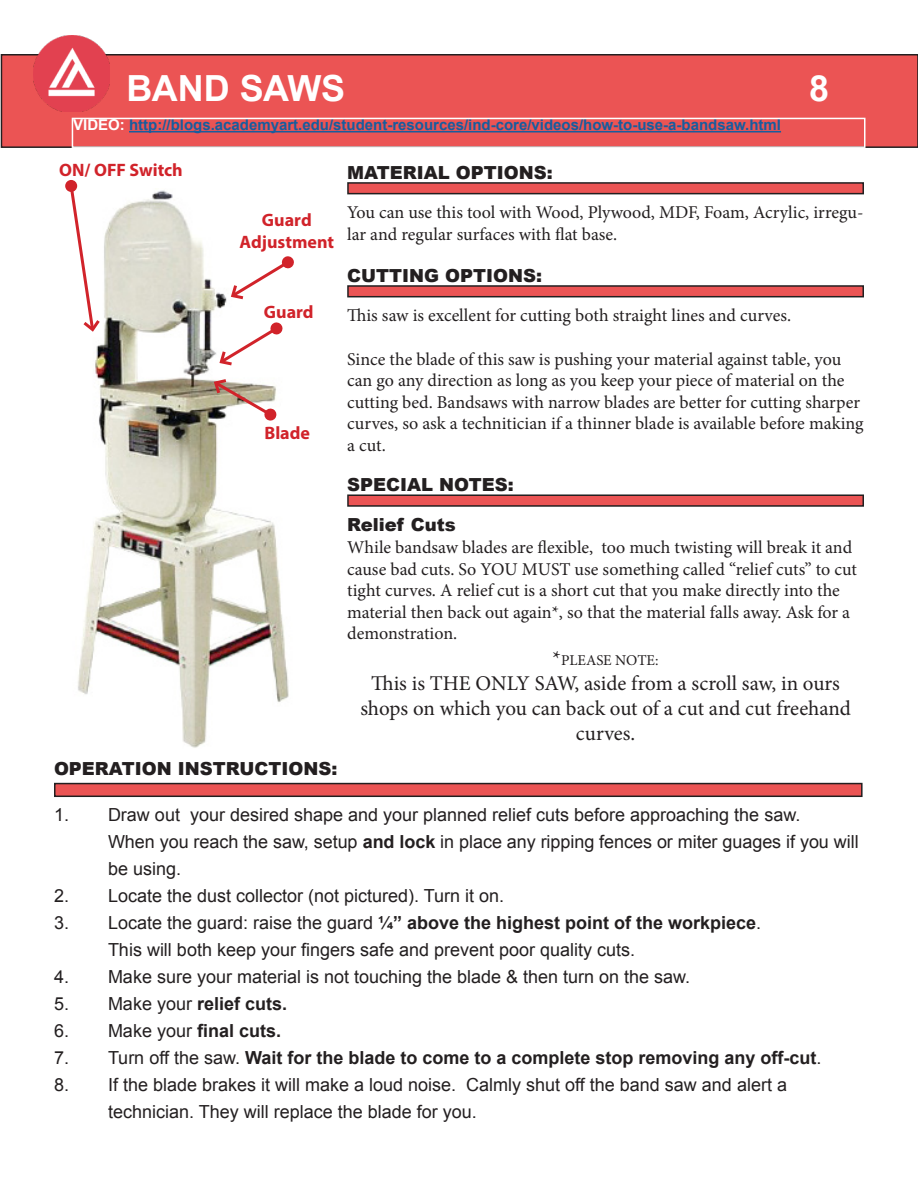
<style>
.page{position:relative;width:918px;height:1188px;background:#fff}
.page>*{position:absolute;margin:0;border:0;box-sizing:border-box;transform-origin:0 0}
.t1{font:700 36px "Arial";letter-spacing:-.015em;color:#fff}
.t2{font:21px/25.2px "Minion Pro";letter-spacing:-.005em;color:#231f20;text-align:center}
.t3{font:18px/21.6px "Minion Pro";color:#231f20}
.t4{font:18px/27px "Arial";color:#231f20}
.t5{font:700 18px "Arial";color:#231f20}
.t6{font:900 18px "Arial";color:#231f20}
.t7{font:700 18px "Myriad Pro";color:#d1232a}
.t8{font:700 15px "Arial";color:#175d9e}
.t9{font:15px "Minion Pro";letter-spacing:-.005em;color:#231f20}
.s1{color:#fff}
.s2{font-size:21px}
.s3{font-weight:700}
.s4{font-weight:400}
</style>
<div class="page">
<div style="left:1px;top:55px;width:917px;height:92px;background:#eb5454"></div>
<div style="left:1px;top:54px;width:917px;height:94px;border:2px solid #231f20"></div>
<img style="left:78px;top:190px;width:211px;height:558px">
<svg style="left:65px;top:180px;width:12px;height:12px"></svg>
<svg style="left:68px;top:183px;width:35px;height:151px"></svg>
<svg style="left:217px;top:322px;width:66px;height:45px"></svg>
<svg style="left:229px;top:256px;width:65px;height:45px"></svg>
<hr style="left:129px;top:131px;width:652px;height:1px;background:#175d9e">
<div style="left:72px;top:118px;width:794px;height:30px;border:2px solid #fff"></div>
<img style="left:34px;top:36px;width:76px;height:76px">
<div style="left:348px;top:183px;width:515px;height:11px;background:#eb5454"></div>
<div style="left:347px;top:182px;width:517px;height:12px;border:2px solid #231f20"></div>
<div style="left:348px;top:286px;width:515px;height:11px;background:#eb5454"></div>
<div style="left:347px;top:285px;width:517px;height:12px;border:2px solid #231f20"></div>
<div style="left:348px;top:495px;width:515px;height:11px;background:#eb5454"></div>
<div style="left:347px;top:494px;width:517px;height:13px;border:2px solid #231f20"></div>
<div style="left:55px;top:784px;width:807px;height:12px;background:#eb5454"></div>
<div style="left:54px;top:783px;width:809px;height:14px;border:2px solid #231f20"></div>
<svg style="left:212px;top:377px;width:65px;height:44px"></svg>
<p class="t1" style="left:126px;top:65px;width:220px">BAND SAWS</p>
<p class="t8" style="left:73px;top:115px;width:709px"><span class="s1">VIDEO:</span> http://blogs.academyart.edu/student-resources/ind-core/videos/how-to-use-a-bandsaw.html</p>
<p class="t6" style="left:347px;top:159px;width:207px">MATERIAL OPTIONS:</p>
<p class="t3" style="left:347px;top:202px;width:518px">You can use this tool with Wood, Plywood, MDF, Foam, Acrylic, irregu&shy;lar and regular surfaces with flat base.</p>
<p class="t6" style="left:347px;top:262px;width:196px">CUTTING OPTIONS:</p>
<p class="t3" style="left:347px;top:305px;width:445px">This saw is excellent for cutting both straight lines and curves.</p>
<p class="t3" style="left:347px;top:348px;width:518px">Since the blade of this saw is pushing your material against table, you can go any direction as long as you keep your piece of material on the cutting bed. Bandsaws with narrow blades are better for cutting sharper curves, so ask a technitician if a thinner blade is available before making a cut.</p>
<p class="t6" style="left:347px;top:472px;width:168px">SPECIAL NOTES:</p>
<p class="t1" style="left:809px;top:65px;width:22px">8</p>
<p class="t7" style="left:59px;top:158px;width:125px">ON/ OFF Switch</p>
<p class="t7" style="left:262px;top:208px;width:51px">Guard</p>
<p class="t7" style="left:240px;top:230px;width:96px">Adjustment</p>
<p class="t7" style="left:264px;top:300px;width:51px">Guard</p>
<p class="t7" style="left:265px;top:421px;width:47px">Blade</p>
<p class="t6" style="left:54px;top:756px;width:285px">OPERATION INSTRUCTIONS:</p>
<p class="t6" style="left:347px;top:512px;width:110px">Relief Cuts</p>
<p class="t3" style="left:347px;top:537px;width:511px">While bandsaw blades are flexible, too much twisting will break it and cause bad cuts. So YOU MUST use something called “relief cuts” to cut tight curves. A relief cut is a short cut that you make directly into the material then back out again*, so that the material falls away. Ask for a demonstration.</p>
<p class="t9" style="left:553px;top:650px;width:107px"><span class="s2">*</span>PLEASE NOTE:</p>
<p class="t2" style="left:360px;top:671px;width:492px">This is THE ONLY SAW, aside from a scroll saw, in ours shops on which you can back out of a cut and cut freehand curves.</p>
<p class="t4" style="left:108px;top:801px;width:752px;text-indent:-54px">1. Draw out your desired shape and your planned relief cuts before approaching the saw.<br>When you reach the saw, setup <span class="s3">and lock</span> in place any ripping fences or miter guages if you will be using.</p>
<p class="t4" style="left:54px;top:882px;width:452px">2. Locate the dust collector (not pictured). Turn it on.</p>
<p class="t5" style="left:54px;top:911px;width:709px"><span class="s4">3. Locate the guard: raise the guard</span> ¼” above the highest point of the workpiece<span class="s4">.</span></p>
<p class="t4" style="left:108px;top:936px;width:529px">This will both keep your fingers safe and prevent poor quality cuts.</p>
<p class="t4" style="left:54px;top:963px;width:638px">4. Make sure your material is not touching the blade &amp; then turn on the saw.</p>
<p class="t5" style="left:54px;top:992px;width:235px"><span class="s4">5. Make your</span> relief cuts.</p>
<p class="t4" style="left:54px;top:1017px;width:229px">6. Make your <span class="s3">final cuts.</span></p>
<p class="t5" style="left:54px;top:1046px;width:769px"><span class="s4">7. Turn off the saw.</span> Wait for the blade to come to a complete stop removing any off-cut<span class="s4">.</span></p>
<p class="t4" style="left:54px;top:1071px;width:735px">8. If the blade brakes it will make a loud noise. Calmly shut off the band saw and alert a</p>
<p class="t4" style="left:108px;top:1098px;width:370px">technician. They will replace the blade for you.</p>
</div>
